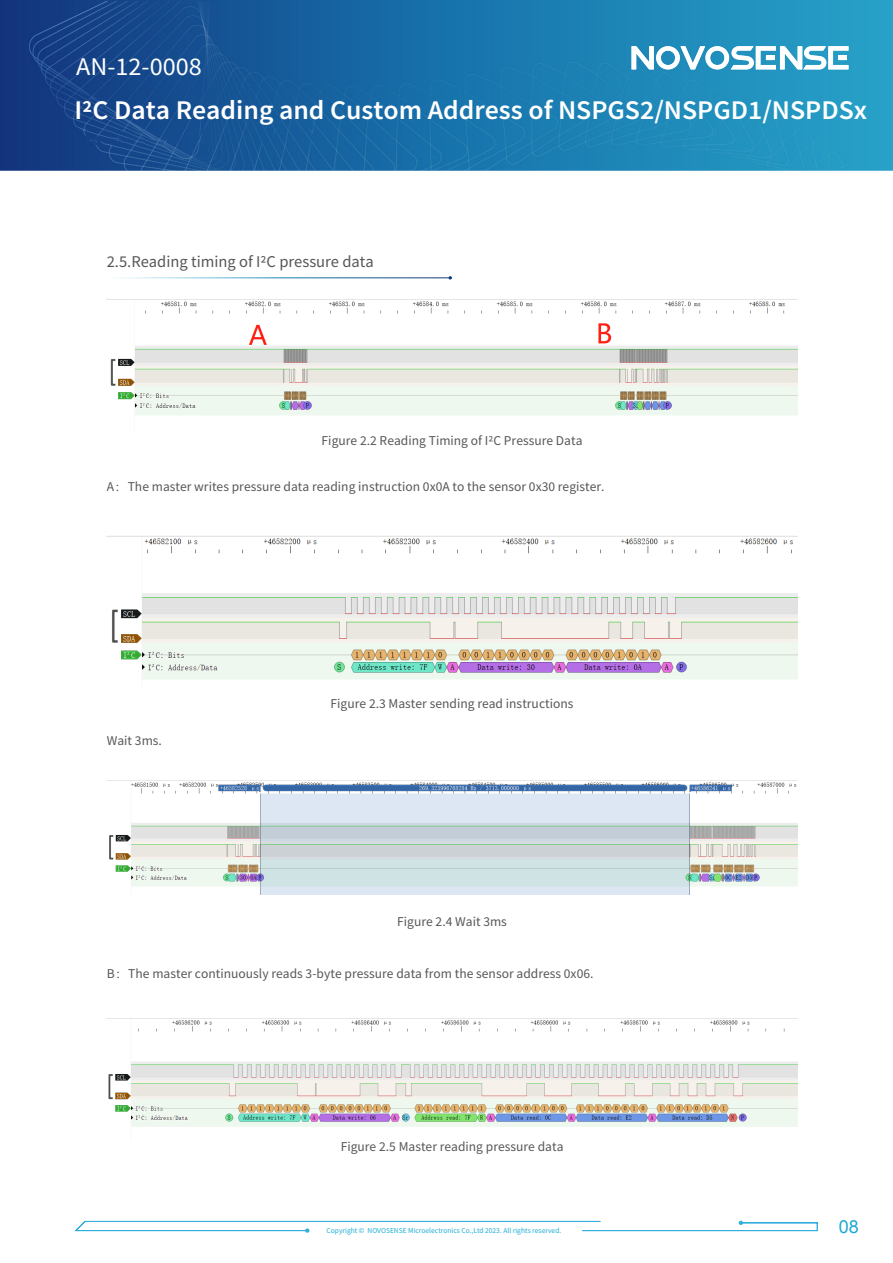
<style>
.page{position:relative;width:893px;height:1263px;background:#fff}
.page>*{position:absolute;margin:0;border:0;box-sizing:border-box;transform-origin:0 0}
.t1{font:600 27px "Source Sans Pro";color:#fff}
.t2{font:25.5px "Source Sans Pro";color:#fff}
.t3{font:18px "Arial";color:#1ca9d4}
.t4{font:16.5px "Source Sans Pro";color:#585757}
.t5{font:13.5px "Source Sans Pro";color:#585757}
.t6{font:7.5px "Source Sans Pro";color:#1eadd6}
.s1{font-family:"Adobe Song Std";font-weight:300}
</style>
<div class="page">
<img style="left:0;top:0;width:893px;height:170px">
<svg style="left:632px;top:46px;width:216px;height:23px"></svg>
<svg style="left:74px;top:1221px;width:744px;height:12px"></svg>
<img style="left:106px;top:299px;width:692px;height:116px">
<img style="left:107px;top:536px;width:691px;height:143px">
<img style="left:107px;top:780px;width:691px;height:115px">
<img style="left:107px;top:1018px;width:691px;height:109px">
<h2 class="t2" style="left:76px;top:51px;width:127px">AN-12-0008</h2>
<h1 class="t1" style="left:74px;top:92px;width:794px">I2C Data Reading and Custom Address of NSPGS2/NSPGD1/NSPDSx</h1>
<p class="t4" style="left:107px;top:251px;width:269px">2.5.Reading timing of I2C pressure data</p>
<p class="t5" style="left:322px;top:432px;width:262px">Figure 2.2 Reading Timing of I2C Pressure Data</p>
<p class="t5" style="left:107px;top:478px;width:499px">A<span class="s1">：</span>The master writes pressure data reading instruction 0x0A to the sensor 0x30 register.</p>
<p class="t5" style="left:107px;top:731px;width:57px">Wait 3ms.</p>
<p class="t5" style="left:331px;top:695px;width:244px">Figure 2.3 Master sending read instructions</p>
<p class="t5" style="left:397px;top:913px;width:111px">Figure 2.4 Wait 3ms</p>
<p class="t5" style="left:107px;top:964px;width:488px">B<span class="s1">：</span>The master continuously reads 3-byte pressure data from the sensor address 0x06.</p>
<p class="t5" style="left:341px;top:1137px;width:224px">Figure 2.5 Master reading pressure data</p>
<p class="t6" style="left:327px;top:1226px;width:236px">Copyright © NOVOSENSE Microelectronics Co.,Ltd 2023. All rights reserved.</p>
<h3 class="t3" style="left:839px;top:1215px;width:22px">08</h3>
</div>
